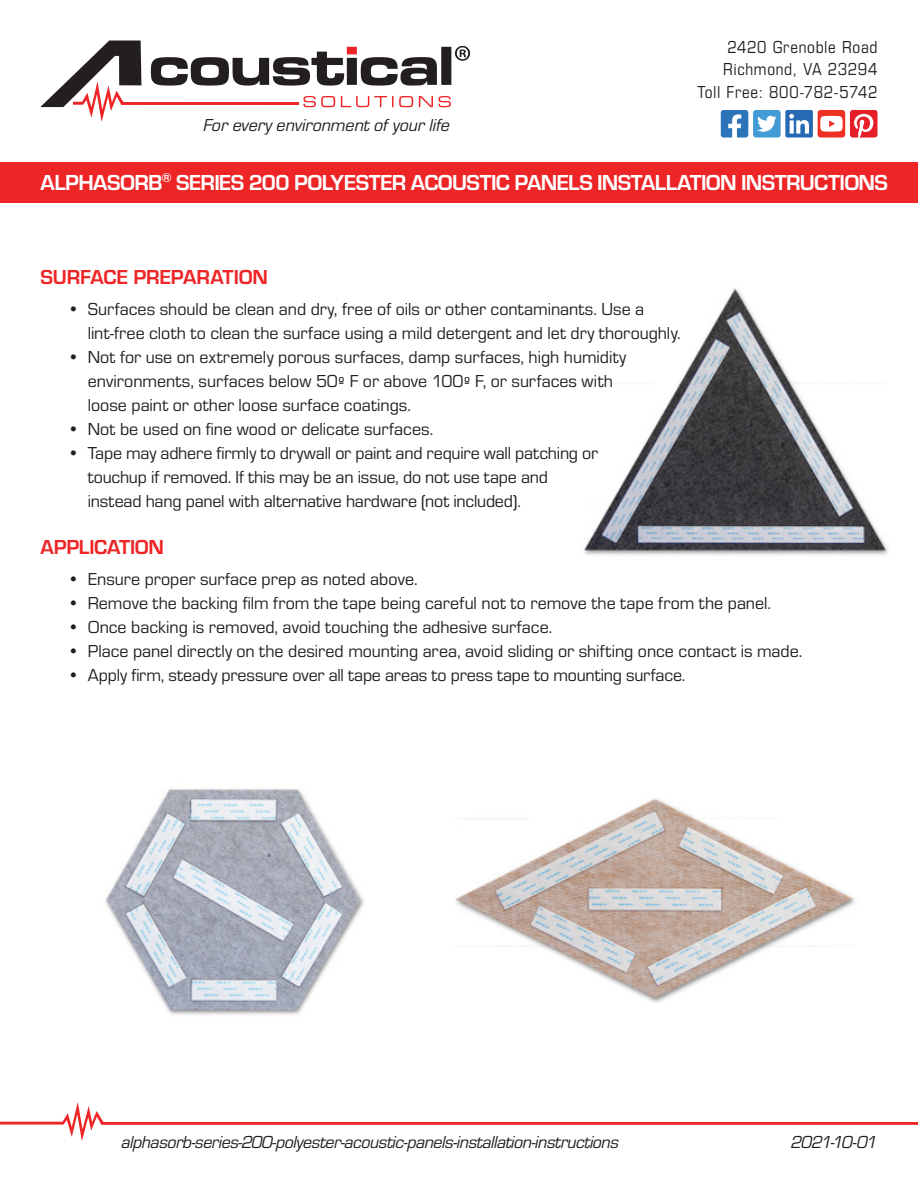
<style>
.page{position:relative;width:918px;height:1188px;background:#fff}
.page>*{position:absolute;margin:0;border:0;box-sizing:border-box;transform-origin:0 0}
.t1{font:700 22.5px "Eurostile";letter-spacing:-.03em;color:#fff}
.t2{font:700 21px "Eurostile";letter-spacing:-.01em;color:#ee2526}
.t3{font:18px/24px "Eurostile";color:#231f20}
.t4{font:italic 18px "Eurostile";letter-spacing:-.02em;color:#231f20}
.t5{font:18px/22.5px "Eurostile Con";letter-spacing:.035em;color:#231f20;text-align:right}
</style>
<div class="page">
<svg style="left:0;top:1102px;width:918px;height:39px"></svg>
<svg style="left:721px;top:110px;width:156px;height:28px"></svg>
<div style="left:0;top:162px;width:918px;height:40px;background:#ee2526"></div>
<svg style="left:40px;top:40px;width:430px;height:82px"></svg>
<img style="left:584px;top:288px;width:304px;height:267px">
<img style="left:455px;top:799px;width:400px;height:204px">
<img style="left:105px;top:789px;width:259px;height:226px">
<p class="t4" style="left:204px;top:113px;width:248px">For every environment of your life</p>
<p class="t5" style="left:697px;top:34px;width:182px">2420 Grenoble Road<br>Richmond, VA 23294<br>Toll Free: 800-782-5742</p>
<p class="t1" style="left:40px;top:166px;width:849px">ALPHASORB<sup>®</sup> SERIES 200 POLYESTER ACOUSTIC PANELS INSTALLATION INSTRUCTIONS</p>
<p class="t2" style="left:40px;top:262px;width:229px">SURFACE PREPARATION</p>
<p class="t3" style="left:88px;top:296px;width:595px;text-indent:-20px">• Surfaces should be clean and dry, free of oils or other contaminants. Use a lint-free cloth to clean the surface using a mild detergent and let dry thoroughly.</p>
<p class="t3" style="left:88px;top:344px;width:540px;text-indent:-20px">• Not for use on extremely porous surfaces, damp surfaces, high humidity environments, surfaces below 50º F or above 100º F, or surfaces with loose paint or other loose surface coatings.</p>
<p class="t3" style="left:68px;top:416px;width:367px">• Not be used on fine wood or delicate surfaces.</p>
<p class="t3" style="left:88px;top:440px;width:512px;text-indent:-20px">• Tape may adhere firmly to drywall or paint and require wall patching or touchup if removed. If this may be an issue, do not use tape and instead hang panel with alternative hardware (not included).</p>
<p class="t2" style="left:40px;top:532px;width:125px">APPLICATION</p>
<p class="t3" style="left:68px;top:566px;width:352px">• Ensure proper surface prep as noted above.</p>
<p class="t3" style="left:68px;top:590px;width:705px">• Remove the backing film from the tape being careful not to remove the tape from the panel.</p>
<p class="t3" style="left:68px;top:614px;width:486px">• Once backing is removed, avoid touching the adhesive surface.</p>
<p class="t3" style="left:68px;top:638px;width:736px">• Place panel directly on the desired mounting area, avoid sliding or shifting once contact is made.</p>
<p class="t3" style="left:68px;top:662px;width:619px">• Apply firm, steady pressure over all tape areas to press tape to mounting surface.</p>
<p class="t4" style="left:121px;top:1130px;width:499px">alphasorb-series-200-polyester-acoustic-panels-installation-instructions</p>
<p class="t4" style="left:791px;top:1130px;width:88px">2021-10-01</p>
</div>
